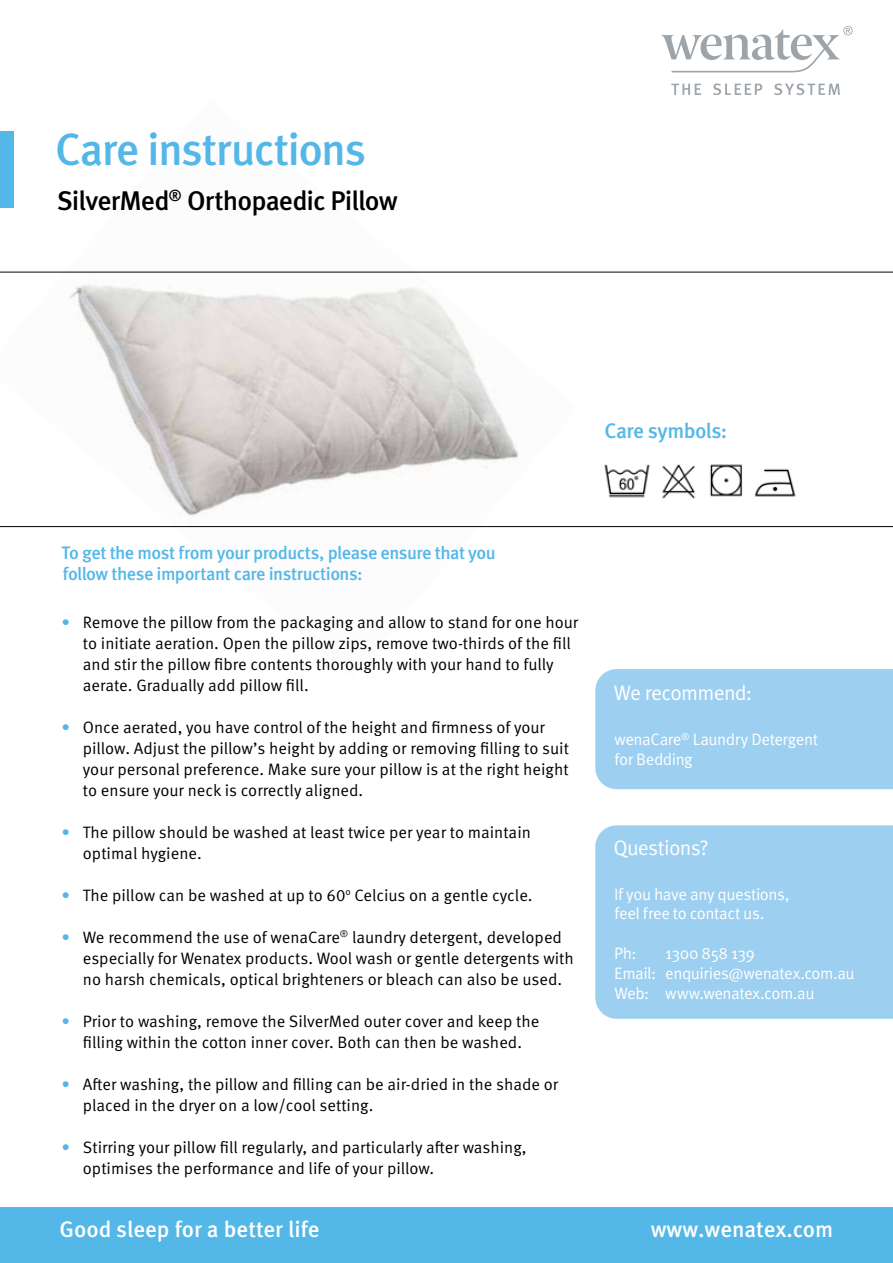
<style>
.page{position:relative;width:893px;height:1263px;background:#fff}
.page>*{position:absolute;margin:0;border:0;box-sizing:border-box;transform-origin:0 0}
.t1{font:500 45px "Meta Pro";letter-spacing:-.035em;color:#53b7e8}
.t2{font:500 27px "Meta Pro";letter-spacing:-.035em;color:#000}
.t3{font:500 22.5px "Meta Pro";color:#fff}
.t4{font:21px "Meta Pro Norm";letter-spacing:-.035em;color:#fff}
.t5{font:500 21px "Meta Pro";letter-spacing:-.025em;color:#53b7e8}
.t6{font:500 18px/21.6px "Meta Pro";letter-spacing:-.03em;color:#53b7e8}
.t7{font:16.5px/21px "Meta Pro Norm";color:#000}
.t8{font:16.5px/19.8px "Meta Pro Norm";letter-spacing:-.025em;color:#fff}
.s1{color:#53b7e8}
</style>
<div class="page">
<img style="left:0;top:131px;width:578px;height:397px">
<svg style="left:0;top:272px;width:893px;height:255px"></svg>
<div style="left:595px;top:669px;width:298px;height:120px;background:#9ccff0"></div>
<div style="left:595px;top:825px;width:298px;height:194px;background:#9ccff0"></div>
<img style="left:602px;top:457px;width:48px;height:43px">
<img style="left:658px;top:457px;width:143px;height:44px">
<div style="left:0;top:1208px;width:893px;height:55px;background:#53b7e8"></div>
<svg style="left:671px;top:84px;width:30px;height:11px"></svg>
<svg style="left:713px;top:83px;width:49px;height:12px"></svg>
<svg style="left:774px;top:83px;width:66px;height:12px"></svg>
<svg style="left:661px;top:26px;width:192px;height:46px"></svg>
<h1 class="t1" style="left:55px;top:115px;width:313px">Care instructions</h1>
<h2 class="t2" style="left:57px;top:184px;width:343px">SilverMed<sup>®</sup> Orthopaedic Pillow</h2>
<p class="t5" style="left:604px;top:415px;width:124px">Care symbols:</p>
<p class="t6" style="left:62px;top:541px;width:436px">To get the most from your products, please ensure that you follow these important care instructions:</p>
<p class="t7" style="left:83px;top:610px;width:497px;text-indent:-21px"><span class="s1">•</span> Remove the pillow from the packaging and allow to stand for one hour to initiate aeration. Open the pillow zips, remove two-thirds of the fill and stir the pillow fibre contents thoroughly with your hand to fully aerate. Gradually add pillow fill.</p>
<p class="t7" style="left:83px;top:715px;width:488px;text-indent:-21px"><span class="s1">•</span> Once aerated, you have control of the height and firmness of your pillow. Adjust the pillow’s height by adding or removing filling to suit your personal preference. Make sure your pillow is at the right height to ensure your neck is correctly aligned.</p>
<p class="t7" style="left:83px;top:820px;width:450px;text-indent:-21px"><span class="s1">•</span> The pillow should be washed at least twice per year to maintain optimal hygiene.</p>
<p class="t7" style="left:62px;top:883px;width:472px"><span class="s1">•</span> The pillow can be washed at up to 60<sup>o</sup> Celcius on a gentle cycle.</p>
<p class="t7" style="left:83px;top:925px;width:492px;text-indent:-21px"><span class="s1">•</span> We recommend the use of wenaCare<sup>®</sup> laundry detergent, developed especially for Wenatex products. Wool wash or gentle detergents with no harsh chemicals, optical brighteners or bleach can also be used.</p>
<p class="t7" style="left:62px;top:1009px;width:479px;text-align:center"><span class="s1">•</span> Prior to washing, remove the SilverMed outer cover and keep the filling within the cotton inner cover. Both can then be washed.</p>
<p class="t7" style="left:83px;top:1072px;width:477px;text-indent:-21px"><span class="s1">•</span> After washing, the pillow and filling can be air-dried in the shade or placed in the dryer on a low/cool setting.</p>
<p class="t7" style="left:83px;top:1135px;width:445px;text-indent:-21px"><span class="s1">•</span> Stirring your pillow fill regularly, and particularly after washing, optimises the performance and life of your pillow.</p>
<p class="t4" style="left:614px;top:677px;width:140px">We recommend:</p>
<p class="t8" style="left:614px;top:729px;width:205px">wenaCare<sup>®</sup> Laundry Detergent for Bedding</p>
<p class="t4" style="left:613px;top:831px;width:97px">Questions?</p>
<p class="t8" style="left:614px;top:883px;width:177px">If you have any questions, feel free to contact us.</p>
<p class="t8" style="left:614px;top:942px;width:24px">Ph:</p>
<p class="t8" style="left:614px;top:942px;width:242px;text-indent:51px">1300 858 139<br>Email: enquiries@wenatex.com.au<br>Web: www.wenatex.com.au</p>
<h3 class="t3" style="left:60px;top:1211px;width:261px">Good sleep for a better life</h3>
<h3 class="t3" style="left:651px;top:1211px;width:184px">www.wenatex.com</h3>
</div>
